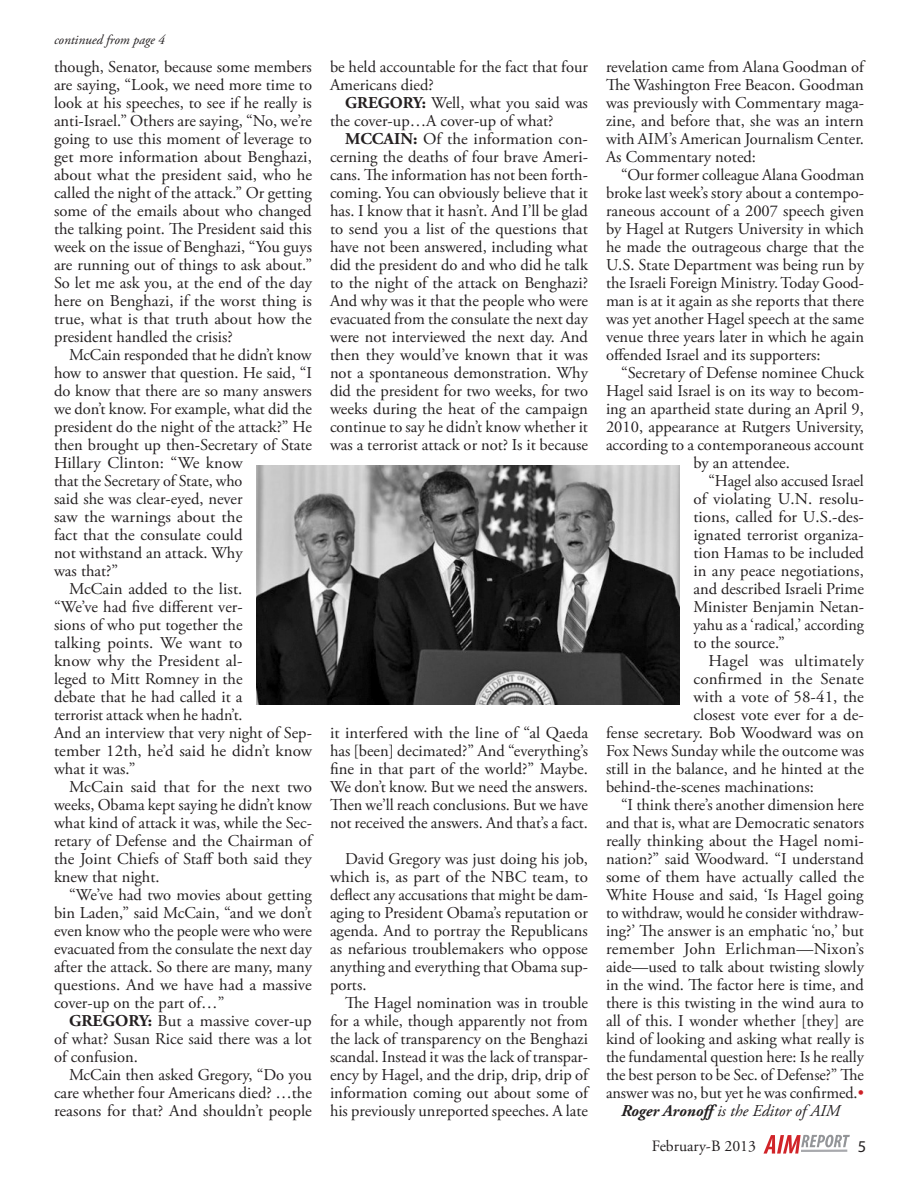
<style>
.page{position:relative;width:918px;height:1188px;background:#fff}
.page>*{position:absolute;margin:0;border:0;box-sizing:border-box;transform-origin:0 0}
.Subhead{font:16.5px/18px "Adobe Garamond Pro";color:#231f20;text-align:justify}
.Subhead-2{font:italic 16.5px "Adobe Garamond Pro";color:#231f20}
.Subhead-3{font:16.5px "Adobe Garamond Pro";letter-spacing:.02em;color:#231f20}
.t1{font:16.5px "Myriad Pro";color:#231f20}
.t2{font:15.75px "Adobe Garamond Pro";color:#231f20}
.t3{font:15px "Adobe Garamond Pro";color:#231f20}
.continued_slug{font:italic 13.5px "Adobe Garamond Pro";color:#231f20}
.s1{font-weight:700}
.s2{color:#cd2026}
</style>
<div class="page">
<img style="left:256px;top:466px;width:424px;height:238px">
<svg style="left:764px;top:1135px;width:86px;height:19px"></svg>
<hr style="left:801px;top:1150px;width:46px;height:2px;background:#a8a9ad">
<p class="continued_slug" style="left:54px;top:32px;width:113px">continued from page 4</p>
<p class="Subhead" style="left:54px;top:58px;width:260px">though, Senator, because some members are saying, “Look, we need more time to look at his speeches, to see if he really is anti-Israel.” Others are saying, “No, we’re going to use this moment of leverage to get more information about Benghazi, about what the president said, who he called the night of the attack.” Or getting some of the emails about who changed the talking point. The President said this week on the issue of Benghazi, “You guys are running out of things to ask about.” So let me ask you, at the end of the day here on Benghazi, if the worst thing is true, what is that truth about how the president handled the crisis?</p>
<p class="Subhead" style="left:54px;top:346px;width:260px;text-align:left;text-indent:15px">McCain responded that he didn’t know how to answer that question. He said, “I do know that there are so many answers we don’t know. For example, what did the president do the night of the attack?” He then brought up then-Secretary of State<br>Hillary Clinton: “We know<br>that the Secretary of State, who<br>said she was clear-eyed, never<br>saw the warnings about the<br>fact that the consulate could<br>not withstand an attack. Why<br>was that?”</p>
<p class="Subhead" style="left:54px;top:580px;width:260px;text-align:left;text-indent:15px">McCain added to the list.<br>“We’ve had five different ver-<br>sions of who put together the<br>talking points. We want to<br>know why the President al-<br>leged to Mitt Romney in the<br>debate that he had called it a<br>terrorist attack when he hadn’t.<br>And an interview that very night of Sep&shy;tember 12th, he’d said he didn’t know what it was.”</p>
<p class="Subhead" style="left:54px;top:778px;width:260px;text-indent:15px">McCain said that for the next two weeks, Obama kept saying he didn’t know what kind of attack it was, while the Sec&shy;retary of Defense and the Chairman of the Joint Chiefs of Staff both said they knew that night.</p>
<p class="Subhead" style="left:54px;top:886px;width:260px;text-indent:15px">“We’ve had two movies about getting bin Laden,” said McCain, “and we don’t even know who the people were who were evacuated from the consulate the next day after the attack. So there are many, many questions. And we have had a massive cover-up on the part of…”</p>
<p class="Subhead" style="left:54px;top:1012px;width:259px;text-indent:15px"><span class="s1">GREGORY:</span> But a massive cover-up of what? Susan Rice said there was a lot of confusion.</p>
<p class="Subhead" style="left:54px;top:1066px;width:259px;text-indent:15px">McCain then asked Gregory, “Do you care whether four Americans died? …the reasons for that? And shouldn’t people</p>
<p class="Subhead" style="left:330px;top:58px;width:259px">be held accountable for the fact that four<br>Americans died?</p>
<p class="Subhead" style="left:330px;top:94px;width:259px;text-indent:15px"><span class="s1">GREGORY:</span> Well, what you said was the cover-up…A cover-up of what?</p>
<p class="Subhead" style="left:330px;top:130px;width:260px;text-indent:15px"><span class="s1">MCCAIN:</span> Of the information con&shy;cerning the deaths of four brave Ameri&shy;cans. The information has not been forth&shy;coming. You can obviously believe that it has. I know that it hasn’t. And I’ll be glad to send you a list of the questions that have not been answered, including what did the president do and who did he talk to the night of the attack on Benghazi?<br>And why was it that the people who were evacuated from the consulate the next day were not interviewed the next day. And then they would’ve known that it was not a spontaneous demonstration. Why did the president for two weeks, for two weeks during the heat of the campaign continue to say he didn’t know whether it was a terrorist attack or not? Is it because</p>
<p class="Subhead" style="left:330px;top:724px;width:260px">it interfered with the line of “al Qaeda has [been] decimated?” And “everything’s fine in that part of the world?” Maybe.<br>We don’t know. But we need the answers.<br>Then we’ll reach conclusions. But we have not received the answers. And that’s a fact.</p>
<p class="Subhead" style="left:330px;top:850px;width:260px;text-indent:15px">David Gregory was just doing his job, which is, as part of the NBC team, to deflect any accusations that might be dam&shy;aging to President Obama’s reputation or agenda. And to portray the Republicans as nefarious troublemakers who oppose anything and everything that Obama sup&shy;ports.</p>
<p class="Subhead" style="left:330px;top:994px;width:260px;text-indent:15px">The Hagel nomination was in trouble for a while, though apparently not from the lack of transparency on the Benghazi scandal. Instead it was the lack of transpar&shy;ency by Hagel, and the drip, drip, drip of information coming out about some of his previously unreported speeches. A late</p>
<p class="Subhead" style="left:606px;top:58px;width:260px">revelation came from Alana Goodman of The Washington Free Beacon. Goodman was previously with Commentary maga&shy;zine, and before that, she was an intern with AIM’s American Journalism Center.<br>As Commentary noted:</p>
<p class="Subhead" style="left:606px;top:166px;width:260px;text-indent:15px">“Our former colleague Alana Goodman broke last week’s story about a contempo&shy;raneous account of a 2007 speech given by Hagel at Rutgers University in which he made the outrageous charge that the U.S. State Department was being run by the Israeli Foreign Ministry. Today Good&shy;man is at it again as she reports that there was yet another Hagel speech at the same venue three years later in which he again offended Israel and its supporters:</p>
<p class="Subhead" style="left:621px;top:364px;width:244px">“Secretary of Defense nominee Chuck</p>
<p class="Subhead" style="left:606px;top:382px;width:260px">Hagel said Israel is on its way to becom-</p>
<p class="Subhead" style="left:606px;top:400px;width:260px">ing an apartheid state during an April 9,</p>
<p class="Subhead" style="left:606px;top:418px;width:260px">2010, appearance at Rutgers University,</p>
<p class="Subhead" style="left:606px;top:436px;width:260px">according to a contemporaneous account</p>
<p class="Subhead" style="left:693px;top:454px;width:98px">by an attendee.</p>
<p class="Subhead" style="left:693px;top:472px;width:172px;text-indent:15px">“Hagel also accused Israel of violating U.N. resolu&shy;tions, called for U.S.-des&shy;ignated terrorist organiza&shy;tion Hamas to be included in any peace negotiations, and described Israeli Prime Minister Benjamin Netan&shy;yahu as a ‘radical,’ according to the source.”</p>
<p class="Subhead-3" style="left:708px;top:651px;width:157px">Hagel was ultimately</p>
<p class="Subhead" style="left:693px;top:670px;width:172px">confirmed in the Senate</p>
<p class="Subhead" style="left:693px;top:688px;width:172px">with a vote of 58-41, the</p>
<p class="Subhead" style="left:693px;top:706px;width:172px">closest vote ever for a de-</p>
<p class="Subhead" style="left:606px;top:724px;width:259px">fense secretary. Bob Woodward was on</p>
<p class="Subhead" style="left:606px;top:742px;width:260px">Fox News Sunday while the outcome was</p>
<p class="Subhead" style="left:606px;top:760px;width:260px">still in the balance, and he hinted at the</p>
<p class="Subhead" style="left:606px;top:778px;width:210px">behind-the-scenes machinations:</p>
<p class="Subhead" style="left:606px;top:796px;width:260px;text-indent:15px">“I think there’s another dimension here and that is, what are Democratic senators really thinking about the Hagel nomi&shy;nation?” said Woodward. “I understand some of them have actually called the White House and said, ‘Is Hagel going to withdraw, would he consider withdraw&shy;ing?’ The answer is an emphatic ‘no,’ but remember John Erlichman—Nixon’s aide—used to talk about twisting slowly in the wind. The factor here is time, and there is this twisting in the wind aura to all of this. I wonder whether [they] are kind of looking and asking what really is the fundamental question here: Is he really the best person to be Sec. of Defense?” The answer was no, but yet he was confirmed.<span class="s2">•</span></p>
<p class="Subhead-2" style="left:621px;top:1101px;width:221px"><span class="s1">Roger Aronoff</span>is the Editor of AIM</p>
<p class="t2" style="left:652px;top:1136px;width:106px">February-B 2013</p>
<p class="t3" style="left:680px;top:1138px;width:75px">June-B 2011</p>
<p class="t1" style="left:858px;top:1136px;width:10px">5</p>
</div>
